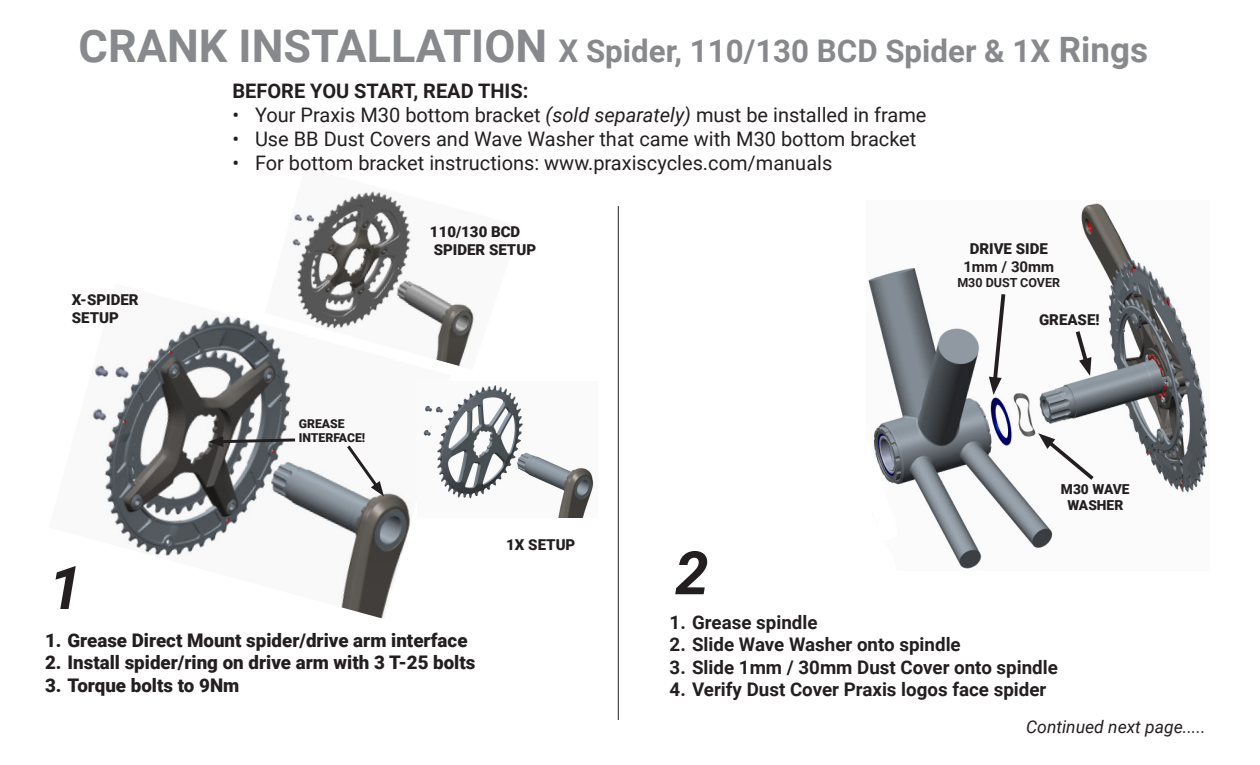
<style>
.page{position:relative;width:1260px;height:765px;background:#fff}
.page>*{position:absolute;margin:0;border:0;box-sizing:border-box;transform-origin:0 0}
.t1{font:italic 700 60px "Roboto";color:#231f20}
.t2{font:700 31.25px "Roboto";color:#87898c}
.t3{font:20px "Roboto";color:#231f20}
.t4{font:700 20px "Roboto";color:#231f20}
.t5{font:700 18.75px "Roboto";color:#231f20}
.t6{font:900 18.75px "Roboto";color:#231f20}
.t7{font:italic 17.5px "Roboto";color:#231f20}
.t8{font:900 15px "Roboto";color:#231f20}
.t9{font:700 15px "Roboto";color:#231f20}
.t10{font:900 13.75px "Roboto";color:#231f20}
.t11{font:700 12.5px "Roboto";color:#231f20}
.t12{font:900 12.25px "Roboto";color:#231f20}
.s1{font-size:45px}
.s2{font-size:35px}
.s3{font-style:italic}
</style>
<div class="page">
<img style="left:92px;top:316px;width:319px;height:303px">
<svg style="left:208px;top:436px;width:90px;height:11px"></svg>
<svg style="left:344px;top:442px;width:40px;height:54px"></svg>
<img style="left:868px;top:203px;width:340px;height:366px">
<svg style="left:1038px;top:433px;width:60px;height:51px"></svg>
<svg style="left:989px;top:290px;width:19px;height:105px"></svg>
<hr style="left:618px;top:206px;width:1px;height:514px;background:#231f20">
<svg style="left:1073px;top:327px;width:19px;height:49px"></svg>
<img style="left:423px;top:385px;width:171px;height:132px">
<svg style="left:263px;top:191px;width:211px;height:182px"></svg>
<p class="t2" style="left:79px;top:29px;width:1071px"><span class="s1">CRANK INSTALLATION</span> X Spider, 110/130 BCD Spider &amp; 1X <span class="s2">Rings</span></p>
<p class="t8" style="left:72px;top:290px;width:68px">X-SPIDER</p>
<p class="t8" style="left:72px;top:308px;width:49px">SETUP</p>
<p class="t4" style="left:232px;top:76px;width:297px">BEFORE YOU START, READ THIS:</p>
<p class="t3" style="left:232px;top:100px;width:695px">• Your Praxis M30 bottom bracket <span class="s3">(sold separately)</span> must be installed in frame</p>
<p class="t3" style="left:232px;top:124px;width:685px">• Use BB Dust Covers and Wave Washer that came with M30 bottom bracket</p>
<p class="t3" style="left:232px;top:148px;width:601px">• For bottom bracket instructions: www.praxiscycles.com/manuals</p>
<p class="t8" style="left:430px;top:221px;width:92px">110/130 BCD</p>
<p class="t8" style="left:434px;top:239px;width:104px">SPIDER SETUP</p>
<p class="t8" style="left:970px;top:238px;width:80px">DRIVE SIDE</p>
<p class="t9" style="left:963px;top:256px;width:92px">1mm / 30mm</p>
<p class="t11" style="left:957px;top:274px;width:104px">M30 DUST COVER</p>
<p class="t8" style="left:1039px;top:309px;width:62px">GREASE!</p>
<p class="t12" style="left:299px;top:415px;width:47px">GREASE</p>
<p class="t12" style="left:299px;top:429px;width:68px">INTERFACE!</p>
<p class="t10" style="left:1061px;top:479px;width:70px">M30 WAVE</p>
<p class="t10" style="left:1067px;top:496px;width:57px">WASHER</p>
<p class="t1" style="left:49px;top:546px;width:35px">1</p>
<p class="t6" style="left:45px;top:627px;width:424px">1. Grease Direct Mount spider/drive arm interface</p>
<p class="t6" style="left:45px;top:649px;width:432px">2. Install spider/ring on drive arm with 3 T-25 bolts</p>
<p class="t6" style="left:45px;top:672px;width:196px">3. Torque bolts to 9Nm</p>
<p class="t8" style="left:506px;top:534px;width:71px">1X SETUP</p>
<p class="t1" style="left:675px;top:531px;width:35px">2</p>
<p class="t5" style="left:670px;top:609px;width:149px">1. Grease spindle</p>
<p class="t5" style="left:670px;top:631px;width:293px">2. Slide Wave Washer onto spindle</p>
<p class="t5" style="left:670px;top:654px;width:390px">3. Slide 1mm / 30mm Dust Cover onto spindle</p>
<p class="t5" style="left:670px;top:676px;width:378px">4. Verify Dust Cover Praxis logos face spider</p>
<p class="t7" style="left:1026px;top:715px;width:181px">Continued next page.....</p>
</div>
